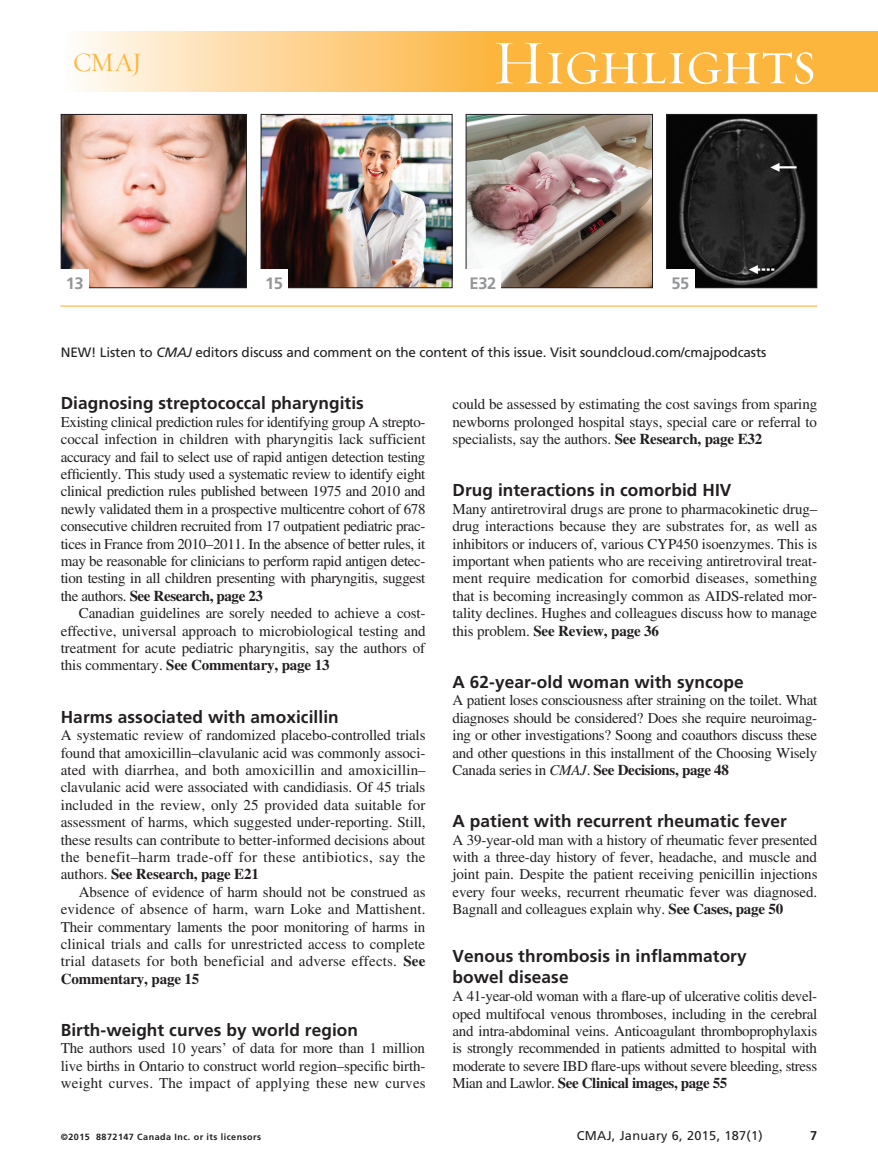
<style>
.page{position:relative;width:878px;height:1175px;background:#fff}
.page>*{position:absolute;margin:0;border:0;box-sizing:border-box;transform-origin:0 0}
.t1{font:63px "Requiem Display HTF Small Caps";letter-spacing:-.03em;color:#fff}
.t2{font:27px "Requiem Display HTF Roman";color:#fcb53d}
.H1-Highlights{font:700 17.25px/21px "Frutiger LT Std";letter-spacing:.005em;color:#231f20}
.CT-FigNumbers{font:700 16.5px "Frutiger LT Std";letter-spacing:-.025em;color:#939598}
.PJ{font:15px/17.4px "Times LT Std";letter-spacing:-.01em;color:#231f20;text-align:justify}
.PJ-SansSerif{font:13.5px "Frutiger LT Std";letter-spacing:-.01em;color:#231f20}
.t3{font:12.75px "Frutiger LT Std";letter-spacing:.025em;color:#231f20}
.t4{font:700 12.75px "Frutiger LT Std";color:#231f20}
.t5{font:700 9px "Frutiger LT Std";letter-spacing:.05em;color:#231f20}
.s1{font-style:italic}
.s2{font-weight:700}
</style>
<div class="page">
<div style="left:467px;top:32px;width:411px;height:60px;background:#fcb53d"></div>
<div style="left:61px;top:32px;width:427px;height:60px;background:linear-gradient(to right,#fefcfa,#fdb541)"></div>
<hr style="left:60px;top:305px;width:757px;height:2px;background:#fec670">
<img style="left:63px;top:116px;width:182px;height:170px">
<div style="left:61px;top:114px;width:186px;height:174px;border:1px solid #231f20"></div>
<div style="left:60px;top:269px;width:29px;height:28px;background:#fff"></div>
<img style="left:263px;top:116px;width:187px;height:170px">
<div style="left:261px;top:114px;width:191px;height:174px;border:1px solid #231f20"></div>
<div style="left:260px;top:269px;width:28px;height:28px;background:#fff"></div>
<img style="left:467px;top:116px;width:183px;height:170px">
<div style="left:465px;top:114px;width:187px;height:174px;border:1px solid #231f20"></div>
<div style="left:465px;top:269px;width:35px;height:28px;background:#fff"></div>
<img style="left:668px;top:116px;width:147px;height:170px">
<div style="left:666px;top:114px;width:151px;height:174px;border:1px solid #231f20"></div>
<div style="left:665px;top:269px;width:30px;height:28px;background:#fff"></div>
<h2 class="t2" style="left:73px;top:46px;width:71px">CMAJ</h2>
<h1 class="t1" style="left:492px;top:26px;width:326px">Highlights</h1>
<p class="CT-FigNumbers" style="left:66px;top:274px;width:19px">13</p>
<p class="CT-FigNumbers" style="left:265px;top:274px;width:19px">15</p>
<p class="CT-FigNumbers" style="left:469px;top:274px;width:28px">E32</p>
<p class="CT-FigNumbers" style="left:671px;top:274px;width:19px">55</p>
<p class="PJ-SansSerif" style="left:61px;top:344px;width:707px">NEW! Listen to <span class="s1">CMAJ</span> editors discuss and comment on the content of this issue. Visit soundcloud.com/cmajpodcasts</p>
<p class="H1-Highlights" style="left:61px;top:393px;width:304px">Diagnosing streptococcal pharyngitis</p>
<p class="PJ" style="left:61px;top:413px;width:366px">Existing clinical prediction rules for identifying group A strepto&shy;coccal infection in children with pharyngitis lack sufficient accuracy and fail to select use of rapid antigen detection testing efficiently. This study used a systematic review to identify eight clinical prediction rules published between 1975 and 2010 and newly validated them in a prospective multicentre cohort of 678 consecutive children recruited from 17 outpatient pediatric prac&shy;tices in France from 2010–2011. In the absence of better rules, it may be reasonable for clinicians to perform rapid antigen detec&shy;tion testing in all children presenting with pharyngitis, suggest the authors. <span class="s2">See Research, page 23</span></p>
<p class="PJ" style="left:61px;top:604px;width:366px;text-indent:18px">Canadian guidelines are sorely needed to achieve a cost&shy;effective, universal approach to microbiological testing and treatment for acute pediatric pharyngitis, say the authors of this commentary. <span class="s2">See Commentary, page 13</span></p>
<p class="H1-Highlights" style="left:61px;top:706px;width:279px">Harms associated with amoxicillin</p>
<p class="PJ" style="left:61px;top:726px;width:366px">A systematic review of randomized placebo-controlled trials found that amoxicillin–clavulanic acid was commonly associ&shy;ated with diarrhea, and both amoxicillin and amoxicillin– clavulanic acid were associated with candidiasis. Of 45 trials included in the review, only 25 provided data suitable for assessment of harms, which suggested under-reporting. Still, these results can contribute to better-informed decisions about the benefit–harm trade-off for these antibiotics, say the authors. <span class="s2">See Research, page E21</span></p>
<p class="PJ" style="left:61px;top:883px;width:366px;text-indent:18px">Absence of evidence of harm should not be construed as evidence of absence of harm, warn Loke and Mattishent.<br>Their commentary laments the poor monitoring of harms in clinical trials and calls for unrestricted access to complete trial datasets for both beneficial and adverse effects. <span class="s2">See Commentary, page 15</span></p>
<p class="H1-Highlights" style="left:61px;top:1019px;width:299px">Birth-weight curves by world region</p>
<p class="PJ" style="left:61px;top:1039px;width:366px">The authors used 10 years’ of data for more than 1 million live births in Ontario to construct world region–specific birth&shy;weight curves. The impact of applying these new curves</p>
<p class="PJ" style="left:452px;top:395px;width:366px">could be assessed by estimating the cost savings from sparing newborns prolonged hospital stays, special care or referral to specialists, say the authors. <span class="s2">See Research, page E32</span></p>
<p class="H1-Highlights" style="left:452px;top:480px;width:280px">Drug interactions in comorbid HIV</p>
<p class="PJ" style="left:452px;top:500px;width:366px">Many antiretroviral drugs are prone to pharmacokinetic drug– drug interactions because they are substrates for, as well as inhibitors or inducers of, various CYP450 isoenzymes. This is important when patients who are receiving antiretroviral treat&shy;ment require medication for comorbid diseases, something that is becoming increasingly common as AIDS-related mor&shy;tality declines. Hughes and colleagues discuss how to manage this problem. <span class="s2">See Review, page 36</span></p>
<p class="H1-Highlights" style="left:452px;top:671px;width:293px">A 62-year-old woman with syncope</p>
<p class="PJ" style="left:452px;top:691px;width:366px">A patient loses consciousness after straining on the toilet. What diagnoses should be considered? Does she require neuroimag&shy;ing or other investigations? Soong and coauthors discuss these and other questions in this installment of the Choosing Wisely Canada series in <span class="s1">CMAJ</span>. <span class="s2">See Decisions, page 48</span></p>
<p class="H1-Highlights" style="left:452px;top:810px;width:336px">A patient with recurrent rheumatic fever</p>
<p class="PJ" style="left:452px;top:830px;width:366px">A 39-year-old man with a history of rheumatic fever presented with a three-day history of fever, headache, and muscle and joint pain. Despite the patient receiving penicillin injections every four weeks, recurrent rheumatic fever was diagnosed.<br>Bagnall and colleagues explain why. <span class="s2">See Cases, page 50</span></p>
<p class="H1-Highlights" style="left:452px;top:945px;width:296px">Venous thrombosis in inflammatory bowel disease</p>
<p class="PJ" style="left:452px;top:987px;width:366px">A 41-year-old woman with a flare-up of ulcerative colitis devel&shy;oped multifocal venous thromboses, including in the cerebral and intra-abdominal veins. Anticoagulant thromboprophylaxis is strongly recommended in patients admitted to hospital with moderate to severe IBD flare-ups without severe bleeding, stress Mian and Lawlor. <span class="s2">See Clinical images, page 55</span></p>
<p class="t5" style="left:61px;top:1131px;width:202px">©2015 8872147 Canada Inc. or its licensors</p>
<p class="t3" style="left:576px;top:1127px;width:188px">CMAJ, January 6, 2015, 187(1)</p>
<p class="t4" style="left:810px;top:1127px;width:9px">7</p>
</div>
